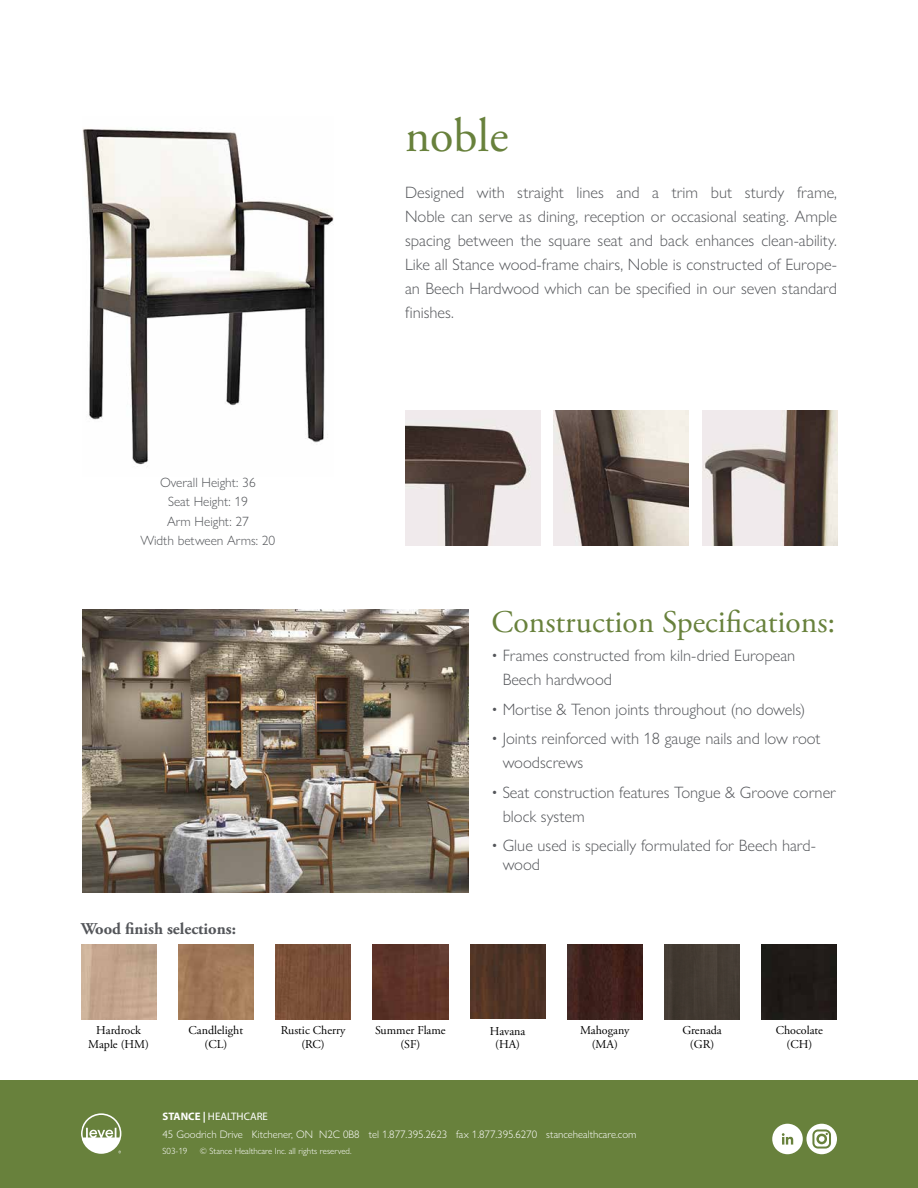
<style>
.page{position:relative;width:918px;height:1188px;background:#fff}
.page>*{position:absolute;margin:0;border:0;box-sizing:border-box;transform-origin:0 0}
.t1{font:48px "Adobe Garamond Pro";color:#68813c}
.t2{font:31.5px "Adobe Garamond Pro";color:#68813c}
.t3{font:300 16.5px/24px "Gill Sans Nova";color:#54565a}
.t4{font:700 16.5px "Adobe Garamond Pro";color:#54565a}
.t5{font:300 13.5px/19.5px "Gill Sans Nova";color:#54565a;text-align:center}
.t6{font:12px/13.5px "Adobe Garamond Pro";color:#000;text-align:center}
.t7{font:300 10.8px "Gill Sans Nova";color:#fff}
.t8{font:10.8px "Myriad Pro";color:#fff}
.t9{font:300 9px "Gill Sans Nova";color:#fff}
.s1{font-weight:700}
</style>
<div class="page">
<img style="left:82px;top:609px;width:387px;height:283px">
<div style="left:0;top:1080px;width:918px;height:108px;background:#68813c"></div>
<svg style="left:81px;top:1113px;width:40px;height:41px"></svg>
<svg style="left:772px;top:1124px;width:65px;height:30px"></svg>
<img style="left:81px;top:944px;width:75px;height:76px">
<img style="left:178px;top:944px;width:76px;height:76px">
<img style="left:275px;top:944px;width:76px;height:76px">
<img style="left:373px;top:944px;width:75px;height:76px">
<img style="left:567px;top:944px;width:76px;height:76px">
<div style="left:664px;top:944px;width:76px;height:76px;background:#433b33"></div>
<div style="left:762px;top:944px;width:75px;height:76px;background:#1f1a17"></div>
<img style="left:471px;top:944px;width:75px;height:75px">
<img style="left:82px;top:128px;width:252px;height:337px">
<img style="left:405px;top:410px;width:135px;height:135px">
<img style="left:554px;top:410px;width:135px;height:135px">
<img style="left:702px;top:410px;width:135px;height:135px">
<p class="t5" style="left:141px;top:472px;width:136px">Overall Height: 36<br>Seat Height: 19<br>Arm Height: 27<br>Width between Arms: 20</p>
<p class="t4" style="left:81px;top:919px;width:157px">Wood finish selections:</p>
<h1 class="t1" style="left:405px;top:107px;width:105px">noble</h1>
<p class="t3" style="left:405px;top:180px;width:434px;text-align:justify">Designed with straight lines and a trim but sturdy frame, Noble can serve as dining, reception or occasional seating. Ample spacing between the square seat and back enhances clean-ability.<br>Like all Stance wood-frame chairs, Noble is constructed of Europe&shy;an Beech Hardwood which can be specified in our seven standard finishes.</p>
<h2 class="t2" style="left:492px;top:603px;width:345px">Construction Specifications:</h2>
<p class="t3" style="left:503px;top:644px;width:294px;text-indent:-11px">• Frames constructed from kiln-dried European<br>Beech hardwood</p>
<p class="t3" style="left:492px;top:697px;width:315px">• Mortise &amp; Tenon joints throughout (no dowels)</p>
<p class="t3" style="left:503px;top:726px;width:319px;text-indent:-11px">• Joints reinforced with 18 gauge nails and low root woodscrews</p>
<p class="t3" style="left:503px;top:780px;width:335px;text-indent:-11px">• Seat construction features Tongue &amp; Groove corner block system</p>
<p class="t3" style="left:503px;top:835px;width:315px;line-height:19.5px;text-indent:-11px">• Glue used is specially formulated for Beech hard&shy;wood</p>
<p class="t6" style="left:88px;top:1024px;width:62px">Hardrock<br>Maple (HM)</p>
<p class="t6" style="left:189px;top:1024px;width:56px">Candlelight (CL)</p>
<p class="t6" style="left:281px;top:1024px;width:66px">Rustic Cherry (RC)</p>
<p class="t6" style="left:375px;top:1024px;width:72px">Summer Flame (SF)</p>
<p class="t6" style="left:580px;top:1024px;width:51px">Mahogany (MA)</p>
<p class="t6" style="left:682px;top:1024px;width:41px">Grenada (GR)</p>
<p class="t6" style="left:776px;top:1024px;width:49px">Chocolate (CH)</p>
<p class="t6" style="left:490px;top:1025px;width:37px">Havana (HA)</p>
<p class="t8" style="left:163px;top:1111px;width:107px"><span class="s1">STANCE |</span> HEALTHCARE</p>
<p class="t7" style="left:163px;top:1128px;width:475px">45 Goodrich Drive Kitchener, ON N2C 0B8 tel 1.877.395.2623 fax 1.877.395.6270 stancehealthcare.com</p>
<p class="t9" style="left:163px;top:1145px;width:26px">S03-19</p>
<p class="t9" style="left:200px;top:1145px;width:153px">© Stance Healthcare Inc. all rights reserved.</p>
</div>
